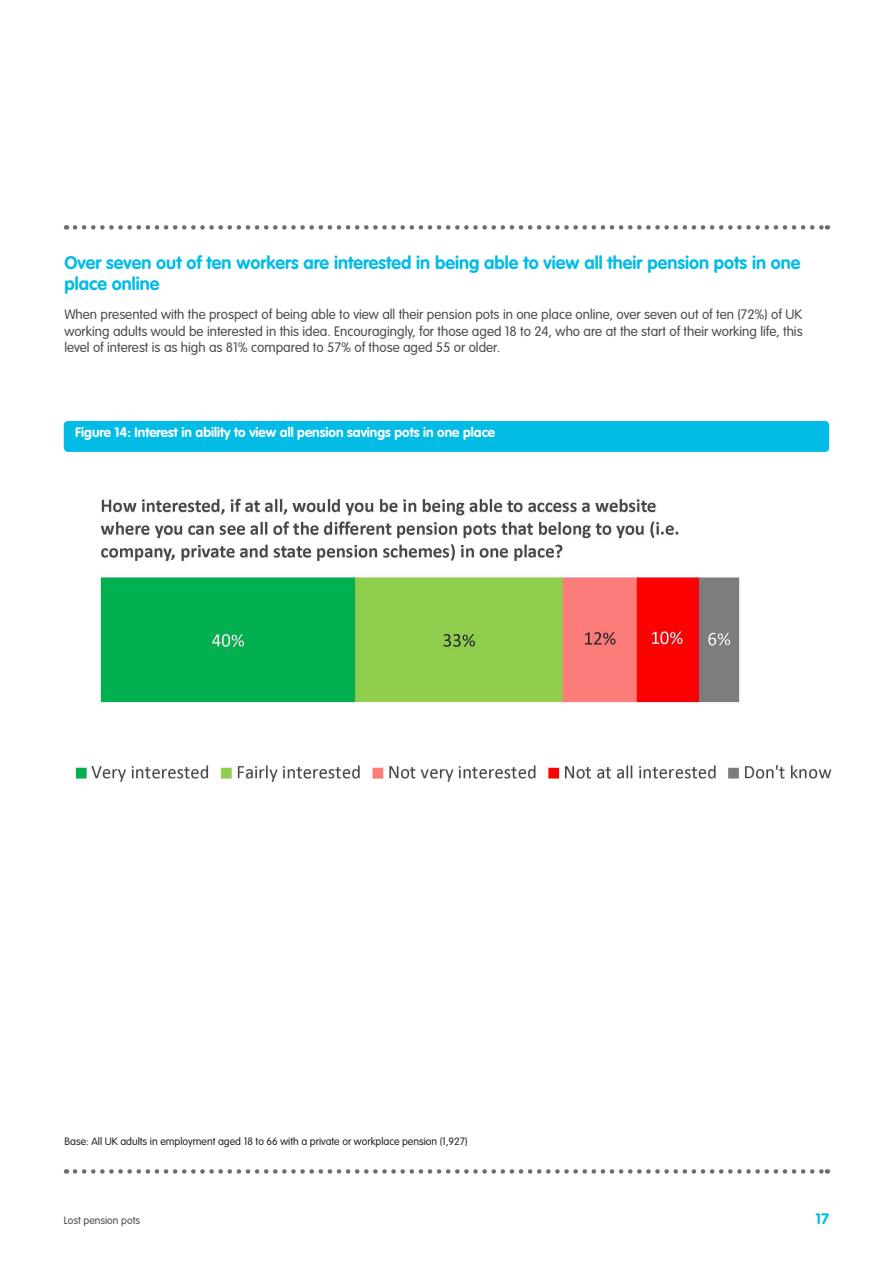
<style>
.page{position:relative;width:893px;height:1263px;background:#fff}
.page>*{position:absolute;margin:0;border:0;box-sizing:border-box;transform-origin:0 0}
._3__Subheading_2_-_1{font:700 18px/21px "VAG Rounded Std";color:#02bce5}
.t1{font:700 15px "VAG Rounded Std";color:#02bce5}
._4__Body_Text_9_11{font:300 13.5px/16.5px "VAG Rounded Std";color:#4b4c4d;text-align:justify}
._7__Footer_caption{font:700 13.5px "VAG Rounded Std";color:#fff}
._7__Footer_caption-2{font:300 10.5px "VAG Rounded Std";color:#231f20}
.t2{font:300 10.5px "VAG Rounded Std";color:#4b4c4d}
</style>
<div class="page">
<svg style="left:75px;top:225px;width:753px;height:5px"></svg>
<svg style="left:75px;top:1169px;width:753px;height:5px"></svg>
<img style="left:74px;top:498px;width:758px;height:284px">
<div style="left:64px;top:421px;width:765px;height:31px;background:#02bce5;border-radius:4px"></div>
<p class="_3__Subheading_2_-_1" style="left:64px;top:253px;width:738px">Over seven out of ten workers are interested in being able to view all their pension pots in one place online</p>
<p class="_4__Body_Text_9_11" style="left:64px;top:307px;width:740px">When presented with the prospect of being able to view all their pension pots in one place online, over seven out of ten (72%) of UK working adults would be interested in this idea. Encouragingly, for those aged 18 to 24, who are at the start of their working life, this level of interest is as high as 81% compared to 57% of those aged 55 or older.</p>
<p class="_7__Footer_caption" style="left:75px;top:425px;width:421px">Figure 14: Interest in ability to view all pension savings pots in one place</p>
<p class="_7__Footer_caption-2" style="left:65px;top:1135px;width:405px">Base: All UK adults in employment aged 18 to 66 with a private or workplace pension (1,927)</p>
<p class="t2" style="left:64px;top:1214px;width:78px">Lost pension pots</p>
<p class="t1" style="left:816px;top:1210px;width:15px">17</p>
</div>
